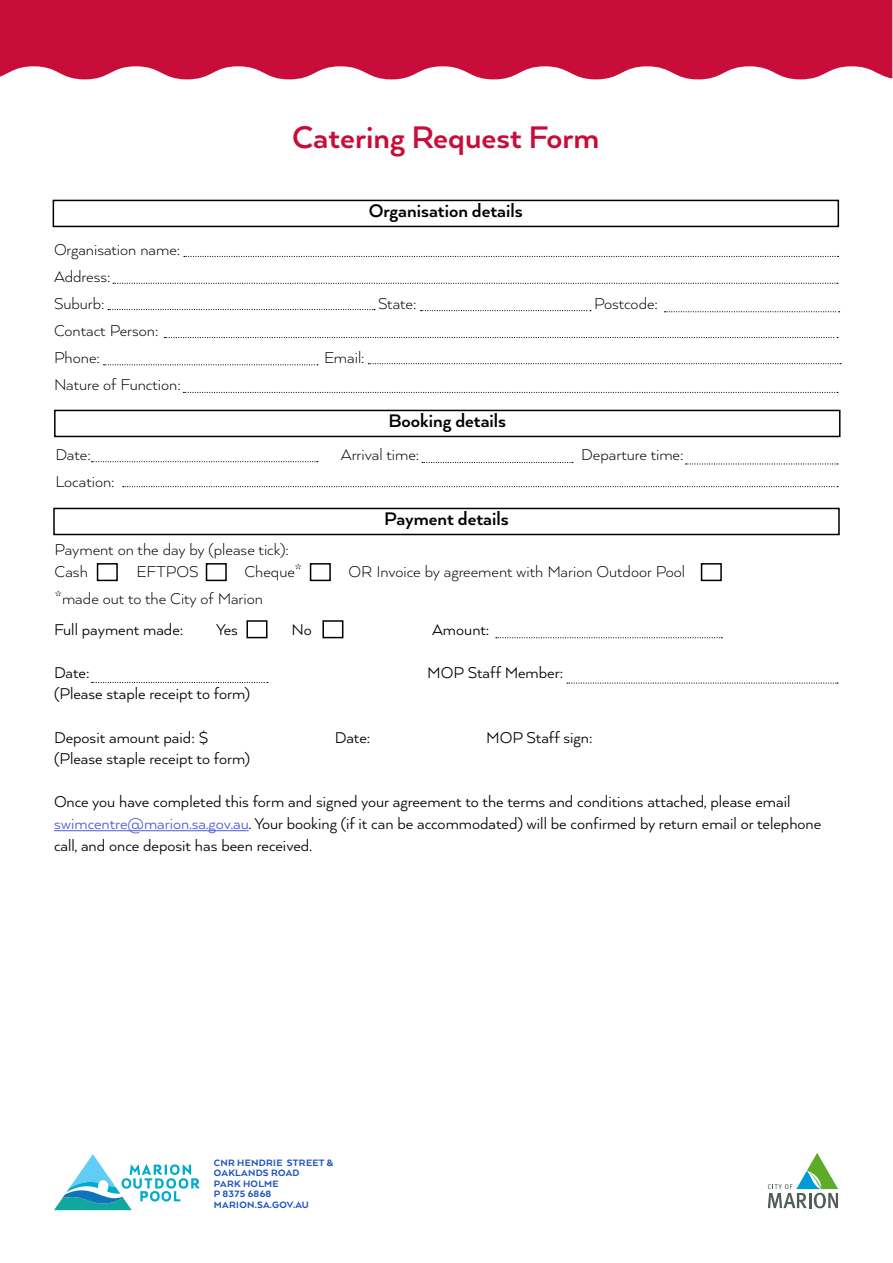
<style>
.page{position:relative;width:893px;height:1263px;background:#fff}
.page>*{position:absolute;margin:0;border:0;box-sizing:border-box;transform-origin:0 0}
.t1{font:700 36px "Arquitecta";color:#c80d3a}
.t2{font:700 21px "Arquitecta";color:#000}
.t3{font:18px/21.6px "Arquitecta";color:#000}
.t4{font:300 18px/21.6px "Arquitecta";color:#000}
.t5{font:800 10.65px/10.5px "Arquitecta";letter-spacing:.025em;color:#2256bc}
.s1{color:#4f5cd6}
</style>
<div class="page">
<svg style="left:54px;top:1154px;width:145px;height:56px"></svg>
<svg style="left:768px;top:1153px;width:70px;height:55px"></svg>
<div style="left:53px;top:200px;width:786px;height:27px;border:2px solid #000"></div>
<div style="left:54px;top:410px;width:786px;height:27px;border:2px solid #000"></div>
<div style="left:53px;top:508px;width:787px;height:27px;border:2px solid #000"></div>
<div style="left:97px;top:563px;width:21px;height:18px;border:2px solid #000"></div>
<div style="left:310px;top:563px;width:21px;height:18px;border:2px solid #000"></div>
<div style="left:206px;top:563px;width:21px;height:18px;border:2px solid #000"></div>
<div style="left:701px;top:563px;width:21px;height:18px;border:2px solid #000"></div>
<svg style="left:184px;top:256px;width:655px;height:1px"></svg>
<svg style="left:113px;top:283px;width:725px;height:1px"></svg>
<svg style="left:108px;top:309px;width:267px;height:1px"></svg>
<svg style="left:421px;top:310px;width:170px;height:1px"></svg>
<svg style="left:665px;top:311px;width:175px;height:1px"></svg>
<svg style="left:164px;top:337px;width:674px;height:1px"></svg>
<svg style="left:104px;top:364px;width:214px;height:1px"></svg>
<svg style="left:368px;top:363px;width:473px;height:1px"></svg>
<svg style="left:92px;top:461px;width:226px;height:1px"></svg>
<svg style="left:422px;top:462px;width:151px;height:1px"></svg>
<svg style="left:686px;top:463px;width:152px;height:1px"></svg>
<svg style="left:123px;top:486px;width:715px;height:1px"></svg>
<svg style="left:183px;top:392px;width:655px;height:1px"></svg>
<hr style="left:54px;top:830px;width:195px;height:1px;background:#4f5cd6">
<div style="left:246px;top:620px;width:21px;height:18px;border:2px solid #000"></div>
<div style="left:322px;top:620px;width:21px;height:18px;border:2px solid #000"></div>
<svg style="left:496px;top:637px;width:226px;height:1px"></svg>
<svg style="left:92px;top:682px;width:176px;height:1px"></svg>
<svg style="left:567px;top:682px;width:271px;height:2px"></svg>
<svg style="left:0;top:0;width:892px;height:79px;background:#cc2049"></svg>
<p class="t1" style="left:292px;top:115px;width:309px">Catering Request Form</p>
<p class="t2" style="left:369px;top:198px;width:155px">Organisation details</p>
<p class="t4" style="left:54px;top:238px;width:128px">Organisation name:</p>
<p class="t4" style="left:54px;top:265px;width:58px">Address:</p>
<p class="t4" style="left:54px;top:292px;width:52px">Suburb:</p>
<p class="t4" style="left:378px;top:292px;width:40px">State:</p>
<p class="t4" style="left:594px;top:292px;width:66px">Postcode:</p>
<p class="t4" style="left:54px;top:319px;width:106px">Contact Person:</p>
<p class="t4" style="left:54px;top:346px;width:47px">Phone:</p>
<p class="t4" style="left:324px;top:346px;width:42px">Email:</p>
<p class="t4" style="left:54px;top:373px;width:128px">Nature of Function:</p>
<p class="t2" style="left:388px;top:408px;width:119px">Booking details</p>
<p class="t4" style="left:55px;top:444px;width:37px">Date:</p>
<p class="t4" style="left:341px;top:444px;width:80px">Arrival time:</p>
<p class="t4" style="left:581px;top:444px;width:104px">Departure time:</p>
<p class="t4" style="left:55px;top:471px;width:61px">Location:</p>
<p class="t2" style="left:384px;top:506px;width:126px">Payment details</p>
<p class="t4" style="left:55px;top:539px;width:236px">Payment on the day by (please tick):<br>Cash</p>
<p class="t4" style="left:136px;top:560px;width:64px">EFTPOS</p>
<p class="t4" style="left:244px;top:560px;width:59px">Cheque*</p>
<p class="t4" style="left:349px;top:560px;width:338px">OR Invoice by agreement with Marion Outdoor Pool</p>
<p class="t4" style="left:55px;top:587px;width:210px">*made out to the City of Marion</p>
<p class="t3" style="left:54px;top:618px;width:131px">Full payment made:</p>
<p class="t3" style="left:216px;top:618px;width:23px">Yes</p>
<p class="t3" style="left:292px;top:618px;width:22px">No</p>
<p class="t3" style="left:432px;top:618px;width:59px">Amount:</p>
<p class="t3" style="left:54px;top:661px;width:37px">Date:</p>
<p class="t3" style="left:427px;top:661px;width:138px">MOP Staff Member:</p>
<p class="t3" style="left:54px;top:682px;width:198px">(Please staple receipt to form)</p>
<p class="t3" style="left:54px;top:726px;width:156px">Deposit amount paid: $</p>
<p class="t3" style="left:335px;top:726px;width:37px">Date:</p>
<p class="t3" style="left:486px;top:726px;width:108px">MOP Staff sign:</p>
<p class="t3" style="left:54px;top:747px;width:198px">(Please staple receipt to form)</p>
<p class="t3" style="left:54px;top:790px;width:769px">Once you have completed this form and signed your agreement to the terms and conditions attached, please email <span class="s1">swimcentre@marion.sa.gov.au</span>. Your booking (if it can be accommodated) will be confirmed by return email or telephone call, and once deposit has been received.</p>
<p class="t5" style="left:214px;top:1157px;width:121px">CNR HENDRIE STREET &amp;<br>OAKLANDS ROAD<br>PARK HOLME</p>
<p class="t5" style="left:214px;top:1188px;width:59px">P 8375 6868</p>
<p class="t5" style="left:214px;top:1199px;width:97px">MARION.SA.GOV.AU</p>
</div>
